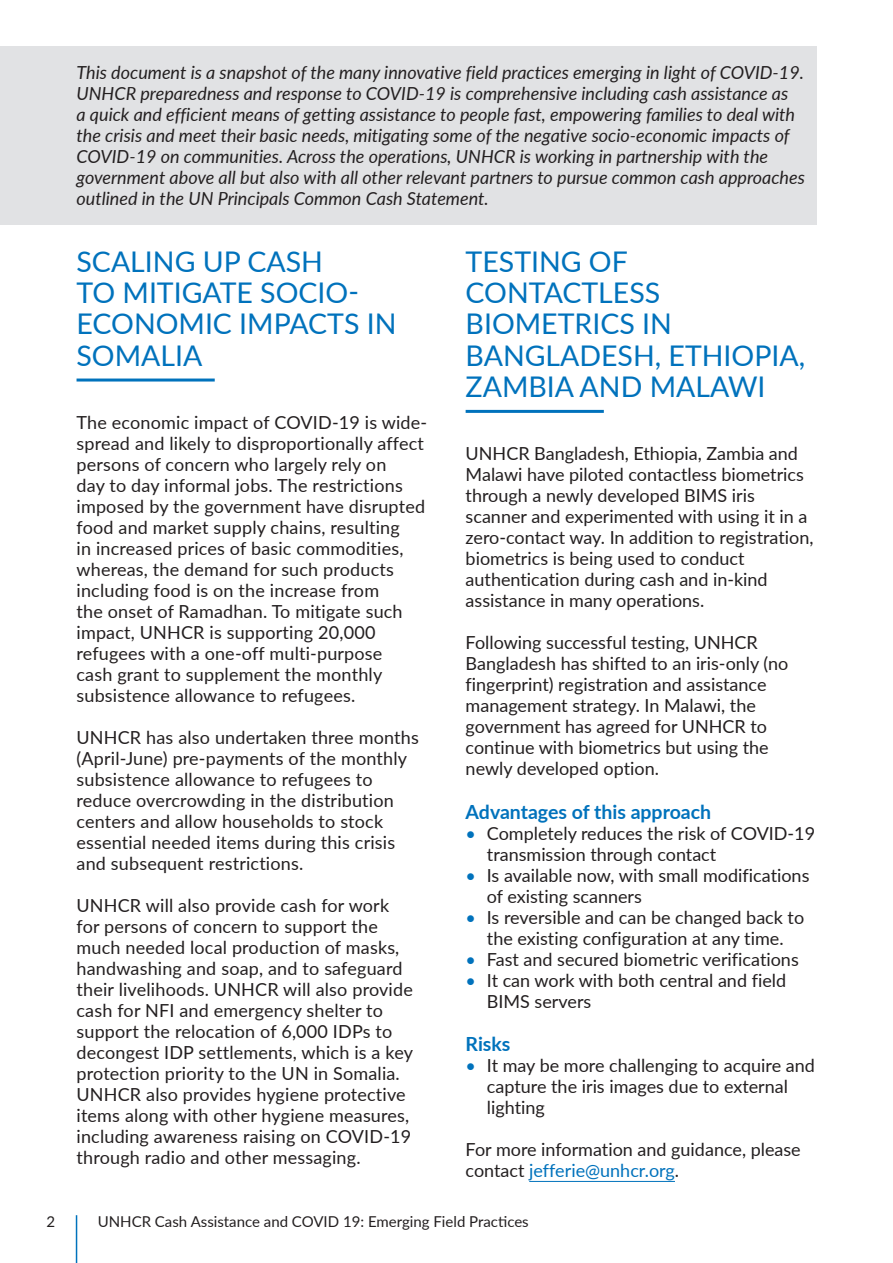
<style>
.page{position:relative;width:893px;height:1263px;background:#fff}
.page>*{position:absolute;margin:0;border:0;box-sizing:border-box;transform-origin:0 0}
.t1{font:28.5px/31.3px "Lato";color:#0072bc}
.t2{font:700 19.5px "Lato";color:#0072bc}
.t3{font:18px/21px "Lato";color:#231f20}
.t4{font:italic 18px/21px "Lato";color:#231f20}
.t5{font:15px "Lato";color:#231f20}
.s1{color:#0072bc}
</style>
<div class="page">
<hr style="left:76px;top:1215px;width:1px;height:48px;background:#0072bc">
<div style="left:0;top:46px;width:816px;height:179px;background:#e1e2e4"></div>
<hr style="left:892px;top:448px;width:1px;height:46px;background:#e1e2e4">
<hr style="left:77px;top:378px;width:138px;height:3px;background:#0072bc">
<hr style="left:466px;top:410px;width:138px;height:3px;background:#0072bc">
<hr style="left:529px;top:1181px;width:146px;height:1px;background:#0072bc">
<p class="t4" style="left:77px;top:61px;width:730px">This document is a snapshot of the many innovative field practices emerging in light of COVID-19.<br>UNHCR preparedness and response to COVID-19 is comprehensive including cash assistance as<br>a quick and efficient means of getting assistance to people fast, empowering families to deal with the crisis and meet their basic needs, mitigating some of the negative socio-economic impacts of COVID-19 on communities. Across the operations, UNHCR is working in partnership with the government above all but also with all other relevant partners to pursue common cash approaches outlined in the UN Principals Common Cash Statement.</p>
<h1 class="t1" style="left:77px;top:244px;width:321px">SCALING UP CASH<br>TO MITIGATE SOCIO-<br>ECONOMIC IMPACTS IN<br>SOMALIA</h1>
<p class="t3" style="left:77px;top:411px;width:352px">The economic impact of COVID-19 is wide&shy;spread and likely to disproportionally affect persons of concern who largely rely on<br>day to day informal jobs. The restrictions imposed by the government have disrupted food and market supply chains, resulting<br>in increased prices of basic commodities, whereas, the demand for such products including food is on the increase from<br>the onset of Ramadhan. To mitigate such impact, UNHCR is supporting 20,000 refugees with a one-off multi-purpose<br>cash grant to supplement the monthly subsistence allowance to refugees.</p>
<p class="t3" style="left:77px;top:726px;width:344px">UNHCR has also undertaken three months (April-June) pre-payments of the monthly subsistence allowance to refugees to reduce overcrowding in the distribution centers and allow households to stock essential needed items during this crisis and subsequent restrictions.</p>
<p class="t3" style="left:77px;top:894px;width:338px">UNHCR will also provide cash for work for persons of concern to support the much needed local production of masks, handwashing and soap, and to safeguard their livelihoods. UNHCR will also provide cash for NFI and emergency shelter to support the relocation of 6,000 IDPs to decongest IDP settlements, which is a key protection priority to the UN in Somalia.<br>UNHCR also provides hygiene protective items along with other hygiene measures, including awareness raising on COVID-19 through radio and other messaging.</p>
<h1 class="t1" style="left:466px;top:244px;width:341px">TESTING OF<br>CONTACTLESS<br>BIOMETRICS IN<br>BANGLADESH, ETHIOPIA,<br>ZAMBIA AND MALAWI</h1>
<p class="t3" style="left:466px;top:442px;width:349px">UNHCR Bangladesh, Ethiopia, Zambia and Malawi have piloted contactless biometrics through a newly developed BIMS iris scanner and experimented with using it in a zero-contact way. In addition to registration, biometrics is being used to conduct authentication during cash and in-kind assistance in many operations.</p>
<p class="t3" style="left:466px;top:631px;width:324px">Following successful testing, UNHCR Bangladesh has shifted to an iris-only (no fingerprint) registration and assistance management strategy. In Malawi, the government has agreed for UNHCR to continue with biometrics but using the newly developed option.</p>
<p class="t2" style="left:466px;top:797px;width:247px">Advantages of this approach</p>
<p class="t3" style="left:487px;top:822px;width:330px;text-indent:-21px"><span class="s1">•</span> Completely reduces the risk of COVID-19 transmission through contact</p>
<p class="t3" style="left:487px;top:864px;width:324px;text-indent:-21px"><span class="s1">•</span> Is available now, with small modifications of existing scanners</p>
<p class="t3" style="left:466px;top:906px;width:340px;text-align:center"><span class="s1">•</span> Is reversible and can be changed back to the existing configuration at any time.</p>
<p class="t3" style="left:466px;top:948px;width:335px"><span class="s1">•</span> Fast and secured biometric verifications</p>
<p class="t3" style="left:487px;top:969px;width:301px;text-indent:-21px"><span class="s1">•</span> It can work with both central and field<br>BIMS servers</p>
<p class="t2" style="left:466px;top:1030px;width:46px">Risks</p>
<p class="t3" style="left:487px;top:1054px;width:330px;text-indent:-21px"><span class="s1">•</span> It may be more challenging to acquire and capture the iris images due to external lighting</p>
<p class="t3" style="left:466px;top:1138px;width:337px">For more information and guidance, please contact <span class="s1">jefferie@unhcr.org</span>.</p>
<p class="t5" style="left:47px;top:1211px;width:10px">2</p>
<p class="t5" style="left:98px;top:1211px;width:432px">UNHCR Cash Assistance and COVID 19: Emerging Field Practices</p>
</div>
